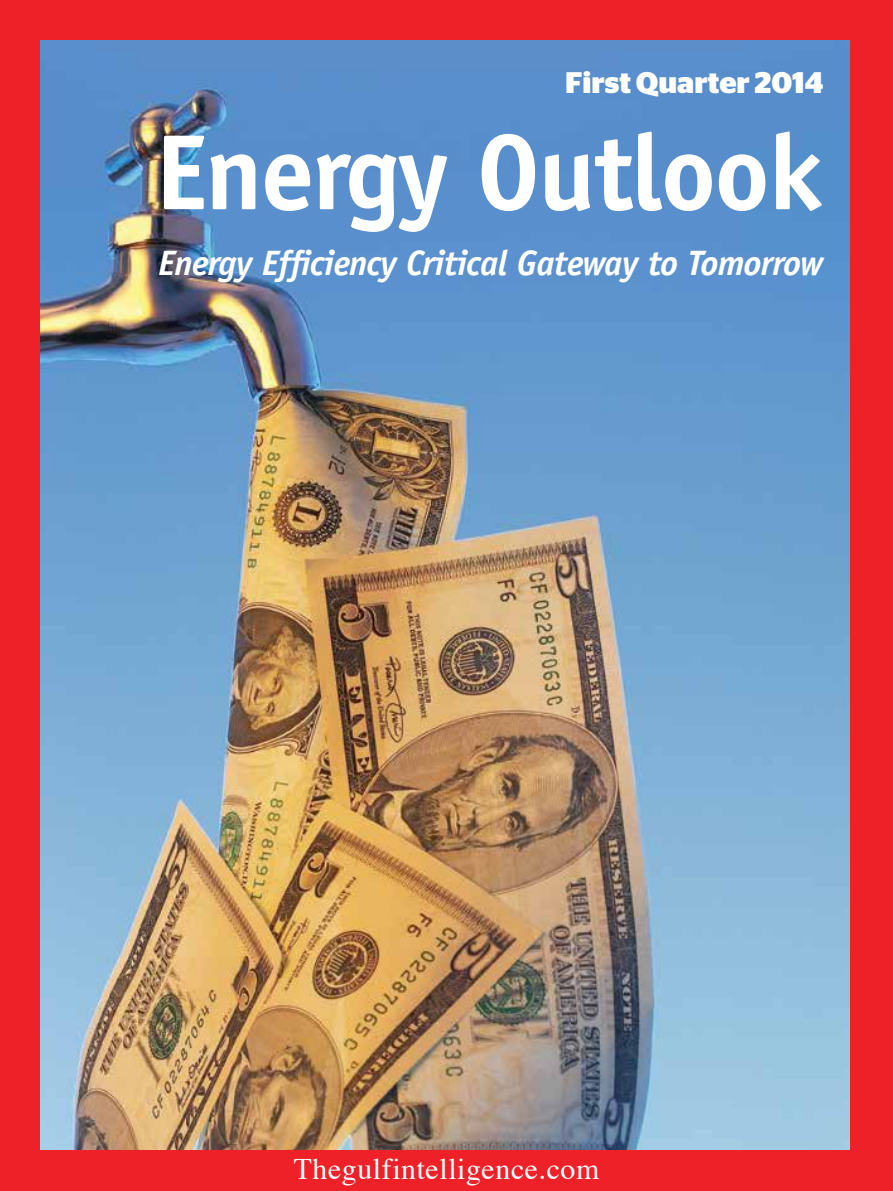
<style>
.page{position:relative;width:893px;height:1191px;background:#fff}
.page>*{position:absolute;margin:0;border:0;box-sizing:border-box;transform-origin:0 0}
.t1{font:700 107.27px "Officina Sans";letter-spacing:-.02em;color:#fff}
.t2{font:italic 700 35.35px "Officina Sans";letter-spacing:-.02em;color:#fff}
.t3{font:29.75px "Times";letter-spacing:.02em;color:#fff}
.t4{font:700 29.75px "Stag Sans";color:#fff}
</style>
<div class="page">
<img style="left:40px;top:39px;width:810px;height:1111px">
<div style="left:0;top:1150px;width:893px;height:41px;background:#ed2127"></div>
<div style="left:0;top:0;width:40px;height:1191px;background:#ed2127"></div>
<div style="left:0;top:0;width:893px;height:39px;background:#ed2127"></div>
<div style="left:850px;top:0;width:43px;height:1191px;background:#ed2127"></div>
<p class="t4" style="left:565px;top:66px;width:260px">First Quarter 2014</p>
<h1 class="t1" style="left:156px;top:106px;width:669px">Energy Outlook</h1>
<p class="t2" style="left:158px;top:242px;width:667px">Energy Efficiency Critical Gateway to Tomorrow</p>
<p class="t3" style="left:294px;top:1151px;width:307px">Thegulfintelligence.com</p>
</div>
